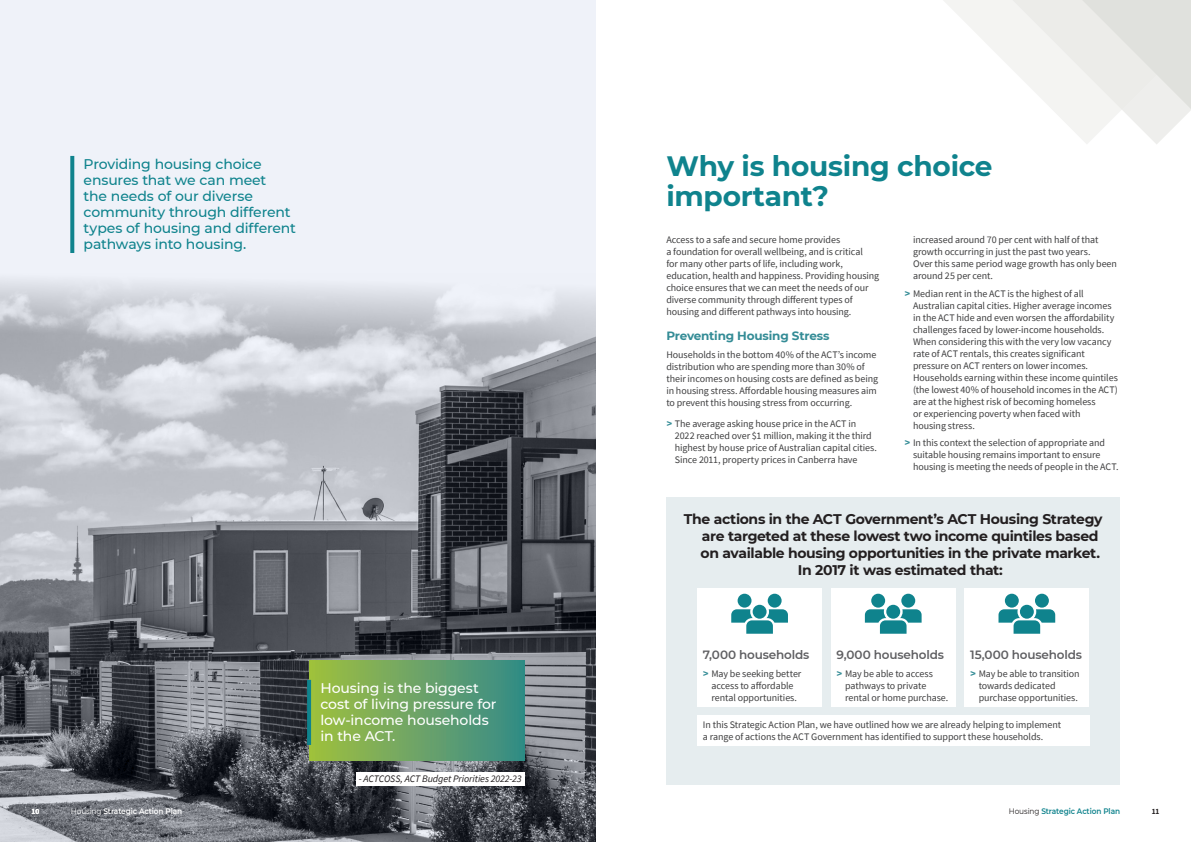
<style>
.page{position:relative;width:1191px;height:842px;background:#fff}
.page>*{position:absolute;margin:0;border:0;box-sizing:border-box;transform-origin:0 0}
.H1{font:700 28px/30px "Montserrat";letter-spacing:-.01em;color:#0f838d}
.Graphic_Main_Header{font:700 14px "Montserrat";letter-spacing:-.03em;color:#231f20}
.Pullout_Text_Aqua{font:500 14px/16px "Montserrat";letter-spacing:-.01em;color:#0f838d}
.Pullout_Text_Aqua-2{font:500 14px/16px "Montserrat";letter-spacing:-.01em;color:#fff}
.Graphic_Head{font:600 12px "Montserrat";letter-spacing:-.015em;color:#5f5f62}
.Subhead_A_Aqua{font:700 12px "Montserrat";letter-spacing:-.015em;color:#348c96}
.Body_Copy{font:10px/12px "Source Sans Pro";letter-spacing:-.01em;color:#3e3e3f}
.Body_Copy-2{font:italic 10px "Source Sans Pro";letter-spacing:-.01em;color:#231f20}
.t1{font:600 8px "Montserrat";letter-spacing:-.01em;color:#fff;scale:.92 1}
.t2{font:600 8px "Montserrat";letter-spacing:-.01em;color:#0f838d;scale:.92 1}
.Directorate_s_Name{font:700 8px "Source Sans Pro";color:#fff;scale:.92 1}
.t3{font:700 8px "Source Sans Pro";color:#231f20;scale:.92 1}
.s1{font-family:"Montserrat";font-weight:700;color:#348c96}
.s2{font-weight:400}
.s3{font-weight:400;color:#231f20}
</style>
<div class="page">
<div style="left:0;top:0;width:596px;height:842px;background:#eff2f9"></div>
<img style="left:0;top:280px;width:596px;height:562px">
<svg style="left:944px;top:0;width:247px;height:144px"></svg>
<div style="left:666px;top:497px;width:454px;height:288px;background:#e6edef"></div>
<div style="left:697px;top:588px;width:125px;height:118px;background:#fff"></div>
<div style="left:737px;top:594px;width:14px;height:14px;background:#0f838d;border-radius:50%"></div>
<div style="left:767px;top:594px;width:14px;height:14px;background:#0f838d;border-radius:50%"></div>
<div style="left:752px;top:605px;width:14px;height:14px;background:#0f838d;border-radius:50%"></div>
<svg style="left:731px;top:609px;width:57px;height:25px"></svg>
<div style="left:831px;top:588px;width:124px;height:118px;background:#fff"></div>
<div style="left:871px;top:594px;width:14px;height:14px;background:#0f838d;border-radius:50%"></div>
<div style="left:901px;top:594px;width:14px;height:14px;background:#0f838d;border-radius:50%"></div>
<div style="left:886px;top:605px;width:14px;height:14px;background:#0f838d;border-radius:50%"></div>
<svg style="left:865px;top:609px;width:56px;height:25px"></svg>
<div style="left:964px;top:588px;width:125px;height:118px;background:#fff"></div>
<div style="left:1004px;top:594px;width:14px;height:14px;background:#0f838d;border-radius:50%"></div>
<div style="left:1035px;top:594px;width:13px;height:14px;background:#0f838d;border-radius:50%"></div>
<div style="left:1020px;top:605px;width:13px;height:14px;background:#0f838d;border-radius:50%"></div>
<svg style="left:998px;top:609px;width:57px;height:25px"></svg>
<div style="left:697px;top:715px;width:392px;height:31px;background:#fff"></div>
<svg style="left:70px;top:156px;width:4px;height:97px"></svg>
<div style="left:309px;top:660px;width:215px;height:101px;background:linear-gradient(to right,#a1bf3f,#368a8a)"></div>
<hr style="left:307px;top:680px;width:4px;height:65px;background:#0f838d">
<div style="left:356px;top:772px;width:168px;height:13px;background:#fff"></div>
<p class="Pullout_Text_Aqua" style="left:84px;top:156px;width:214px">Providing housing choice ensures that we can meet<br>the needs of our diverse community through different types of housing and different pathways into housing.</p>
<p class="Pullout_Text_Aqua-2" style="left:320px;top:680px;width:178px">Housing is the biggest cost of living pressure for low-income households in the ACT.</p>
<p class="Body_Copy-2" style="left:359px;top:773px;width:164px">- ACTCOSS, ACT Budget Priorities 2022-23</p>
<h1 class="H1" style="left:666px;top:149px;width:328px">Why is housing choice important?</h1>
<p class="Body_Copy" style="left:666px;top:234px;width:214px">Access to a safe and secure home provides<br>a foundation for overall wellbeing, and is critical<br>for many other parts of life, including work, education, health and happiness. Providing housing choice ensures that we can meet the needs of our diverse community through different types of housing and different pathways into housing.</p>
<p class="Subhead_A_Aqua" style="left:666px;top:327px;width:165px">Preventing Housing Stress</p>
<p class="Body_Copy" style="left:666px;top:349px;width:213px">Households in the bottom 40% of the ACT’s income distribution who are spending more than 30% of their incomes on housing costs are defined as being in housing stress. Affordable housing measures aim to prevent this housing stress from occurring.</p>
<p class="Body_Copy" style="left:675px;top:417px;width:204px;text-indent:-9px"><span class="s1">&gt;</span> The average asking house price in the ACT in 2022 reached over $1 million, making it the third highest by house price of Australian capital cities.<br>Since 2011, property prices in Canberra have</p>
<p class="Body_Copy" style="left:913px;top:234px;width:205px">increased around 70 per cent with half of that growth occurring in just the past two years.<br>Over this same period wage growth has only been around 25 per cent.</p>
<p class="Body_Copy" style="left:913px;top:287px;width:206px;text-indent:-9px"><span class="s1">&gt;</span> Median rent in the ACT is the highest of all Australian capital cities. Higher average incomes in the ACT hide and even worsen the affordability challenges faced by lower-income households.<br>When considering this with the very low vacancy rate of ACT rentals, this creates significant pressure on ACT renters on lower incomes.<br>Households earning within these income quintiles (the lowest 40% of household incomes in the ACT) are at the highest risk of becoming homeless<br>or experiencing poverty when faced with<br>housing stress.</p>
<p class="Body_Copy" style="left:913px;top:437px;width:207px;text-indent:-9px"><span class="s1">&gt;</span> In this context the selection of appropriate and suitable housing remains important to ensure housing is meeting the needs of people in the ACT.</p>
<p class="Graphic_Main_Header" style="left:684px;top:509px;width:420px">The actions in the ACT Government’s ACT Housing Strategy</p>
<p class="Graphic_Main_Header" style="left:702px;top:526px;width:398px">are targeted at these lowest two income quintiles based</p>
<p class="Graphic_Main_Header" style="left:700px;top:543px;width:401px">on available housing opportunities in the private market.</p>
<p class="Graphic_Main_Header" style="left:798px;top:560px;width:206px">In 2017 it was estimated that:</p>
<p class="Graphic_Head" style="left:703px;top:646px;width:108px">7,000 households</p>
<p class="Body_Copy" style="left:703px;top:667px;width:100px;text-align:center"><span class="s1">&gt;</span> May be seeking better access to affordable rental opportunities.</p>
<p class="Graphic_Head" style="left:970px;top:646px;width:113px">15,000 households</p>
<p class="Body_Copy" style="left:978px;top:667px;width:103px;text-indent:-9px"><span class="s1">&gt;</span> May be able to transition towards dedicated purchase opportunities.</p>
<p class="Body_Copy" style="left:703px;top:719px;width:360px">In this Strategic Action Plan, we have outlined how we are already helping to implement a range of actions the ACT Government has identified to support these households.</p>
<p class="Graphic_Head" style="left:836px;top:646px;width:109px">9,000 households</p>
<p class="Body_Copy" style="left:845px;top:667px;width:105px;text-indent:-9px"><span class="s1">&gt;</span> May be able to access pathways to private rental or home purchase.</p>
<p class="Directorate_s_Name" style="left:32px;top:805px;width:10px">10</p>
<p class="t1" style="left:71px;top:805px;width:122px"><span class="s2">Housing</span> Strategic Action Plan</p>
<p class="t2" style="left:1008px;top:805px;width:122px"><span class="s3">Housing</span> Strategic Action Plan</p>
<p class="t3" style="left:1151px;top:805px;width:10px">11</p>
</div>
